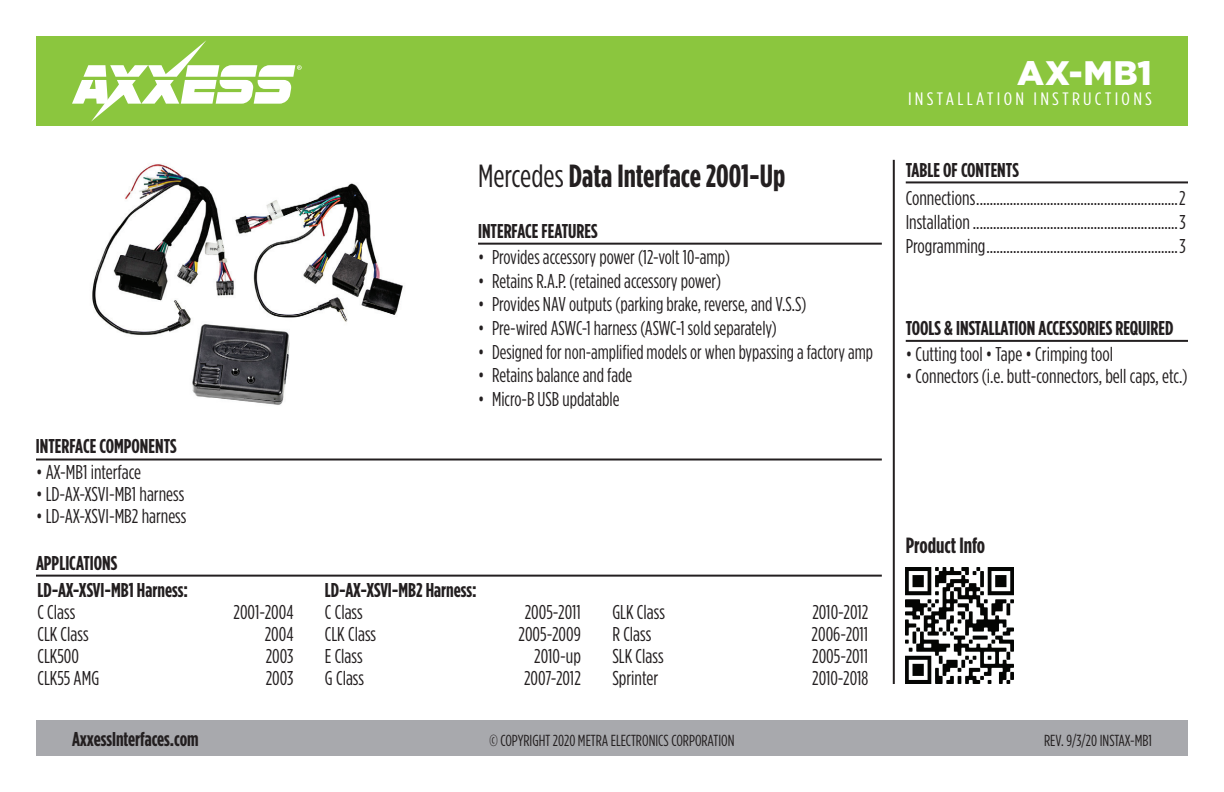
<style>
.page{position:relative;width:1224px;height:792px;background:#fff}
.page>*{position:absolute;margin:0;border:0;box-sizing:border-box;transform-origin:0 0}
.t1{font:900 34px "Gotham";color:#fff}
.t2{font:700 32px "Gotham Condensed";color:#231f20}
.t3{font:700 22px "Gotham Condensed";color:#231f20}
.t4{font:20px/24px "Gotham Condensed";color:#231f20;text-align:justify}
.t5{font:700 20px/27px "Gotham Condensed";color:#231f20}
.t6{font:20px "Gotham Condensed";color:#231f20;scale:.95 1}
.t7{font:18px "Gotham Condensed";letter-spacing:.16em;color:#fff;scale:1.14 1}
.t8{font:16px "Gotham Condensed";color:#231f20}
.s1{font-weight:400}
</style>
<div class="page">
<div style="left:36px;top:720px;width:1152px;height:36px;background:#a8a9ad"></div>
<hr style="left:893px;top:160px;width:2px;height:524px;background:#231f20">
<div style="left:36px;top:36px;width:1152px;height:90px;background:#8bc63e"></div>
<svg style="left:72px;top:40px;width:230px;height:82px"></svg>
<img style="left:906px;top:568px;width:107px;height:116px">
<hr style="left:478px;top:243px;width:404px;height:2px;background:#231f20">
<hr style="left:36px;top:459px;width:846px;height:2px;background:#231f20">
<hr style="left:906px;top:340px;width:282px;height:2px;background:#231f20">
<hr style="left:906px;top:181px;width:282px;height:2px;background:#231f20">
<img style="left:92px;top:164px;width:311px;height:241px">
<hr style="left:36px;top:575px;width:846px;height:2px;background:#231f20">
<p class="t5" style="left:36px;top:432px;width:142px">INTERFACE COMPONENTS</p>
<p class="t4" style="left:36px;top:460px;width:107px">• AX-MB1 interface</p>
<p class="t4" style="left:36px;top:482px;width:150px">• LD-AX-XSVI-MB1 harness</p>
<p class="t4" style="left:36px;top:504px;width:152px">• LD-AX-XSVI-MB2 harness</p>
<p class="t5" style="left:36px;top:549px;width:153px">APPLICATIONS<br>LD-AX-XSVI-MB1 Harness:</p>
<p class="t4" style="left:37px;top:600px;width:39px">C Class</p>
<p class="t4" style="left:234px;top:600px;width:61px">2001-2004</p>
<p class="t4" style="left:37px;top:622px;width:53px">CLK Class</p>
<p class="t4" style="left:265px;top:622px;width:30px">2004</p>
<p class="t4" style="left:37px;top:644px;width:43px">CLK500</p>
<p class="t4" style="left:266px;top:644px;width:29px">2003</p>
<p class="t4" style="left:37px;top:666px;width:63px">CLK55 AMG</p>
<p class="t4" style="left:266px;top:666px;width:29px">2003</p>
<h2 class="t2" style="left:478px;top:158px;width:309px"><span class="s1">Mercedes</span> Data Interface 2001-Up</h2>
<p class="t5" style="left:478px;top:217px;width:121px">INTERFACE FEATURES</p>
<p class="t4" style="left:478px;top:245px;width:253px">• Provides accessory power (12-volt 10-amp)</p>
<p class="t4" style="left:478px;top:268px;width:245px">• Retains R.A.P. (retained accessory power)</p>
<p class="t4" style="left:478px;top:292px;width:330px">• Provides NAV outputs (parking brake, reverse, and V.S.S)</p>
<p class="t4" style="left:478px;top:316px;width:300px">• Pre-wired ASWC-1 harness (ASWC-1 sold separately)</p>
<p class="t6" style="left:478px;top:341px;width:417px">• Designed for non-amplified models or when bypassing a factory amp</p>
<p class="t4" style="left:478px;top:363px;width:156px">• Retains balance and fade</p>
<p class="t4" style="left:478px;top:386px;width:143px">• Micro-B USB updatable</p>
<p class="t5" style="left:325px;top:576px;width:153px">LD-AX-XSVI-MB2 Harness:</p>
<p class="t4" style="left:325px;top:600px;width:39px">C Class</p>
<p class="t4" style="left:525px;top:600px;width:58px">2005-2011</p>
<p class="t4" style="left:325px;top:622px;width:53px">CLK Class</p>
<p class="t4" style="left:519px;top:622px;width:64px">2005-2009</p>
<p class="t4" style="left:325px;top:644px;width:39px">E Class</p>
<p class="t4" style="left:534px;top:644px;width:48px">2010-up</p>
<p class="t4" style="left:325px;top:666px;width:41px">G Class</p>
<p class="t4" style="left:524px;top:666px;width:58px">2007-2012</p>
<p class="t4" style="left:612px;top:600px;width:54px">GLK Class</p>
<p class="t4" style="left:812px;top:600px;width:57px">2010-2012</p>
<p class="t4" style="left:612px;top:622px;width:41px">R Class</p>
<p class="t4" style="left:812px;top:622px;width:58px">2006-2011</p>
<p class="t4" style="left:612px;top:644px;width:53px">SLK Class</p>
<p class="t4" style="left:812px;top:644px;width:58px">2005-2011</p>
<p class="t4" style="left:612px;top:666px;width:47px">Sprinter</p>
<p class="t4" style="left:812px;top:666px;width:58px">2010-2018</p>
<h1 class="t1" style="left:1017px;top:53px;width:136px">AX-MB1</h1>
<p class="t7" style="left:908px;top:89px;width:215px">INSTALLATION INSTRUCTIONS</p>
<p class="t5" style="left:906px;top:156px;width:115px">TABLE OF CONTENTS</p>
<p class="t4" style="left:906px;top:185px;width:281px">Connections............................................................2<br>Installation.............................................................3<br>Programming.........................................................3</p>
<p class="t5" style="left:906px;top:314px;width:269px">TOOLS &amp; INSTALLATION ACCESSORIES REQUIRED</p>
<p class="t4" style="left:906px;top:342px;width:209px">• Cutting tool • Tape • Crimping tool</p>
<p class="t4" style="left:906px;top:364px;width:283px">• Connectors (i.e. butt-connectors, bell caps, etc.)</p>
<p class="t3" style="left:906px;top:533px;width:81px">Product Info</p>
<p class="t5" style="left:72px;top:725px;width:128px">AxxessInterfaces.com</p>
<p class="t8" style="left:489px;top:732px;width:247px">© COPYRIGHT 2020 METRA ELECTRONICS CORPORATION</p>
<p class="t8" style="left:1044px;top:732px;width:109px">REV. 9/3/20 INSTAX-MB1</p>
</div>
